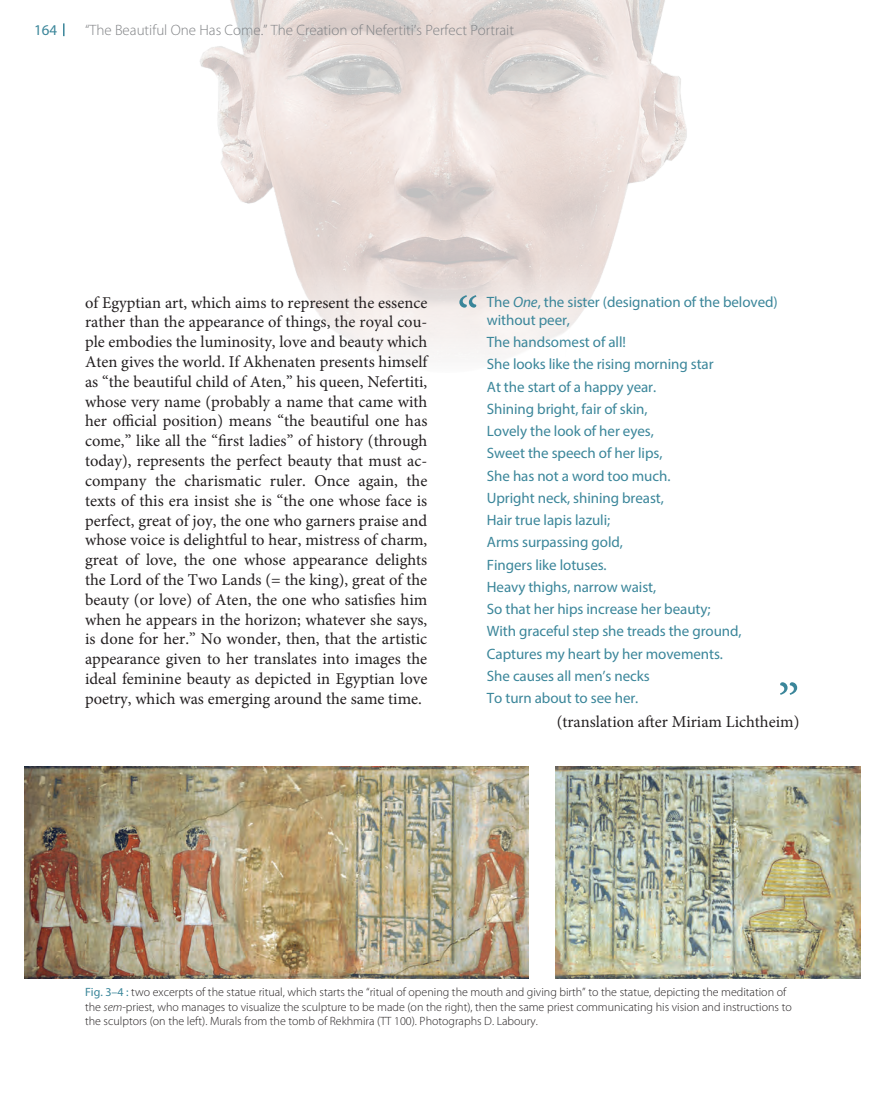
<style>
.page{position:relative;width:893px;height:1106px;background:#fff}
.page>*{position:absolute;margin:0;border:0;box-sizing:border-box;transform-origin:0 0}
.t1{font:54px "Minion Pro";color:#3b869a}
.t2{font:16.5px/19.8px "Minion Pro";letter-spacing:.075em;color:#231f20}
.t3{font:15px/22.2px "Myriad Pro";letter-spacing:-.005em;color:#3b869a}
.t4{font:300 15px "Myriad Pro";color:#808285}
.t5{font:15px "Myriad Pro";color:#3b869a}
.t6{font:300 12px/14.4px "Myriad Pro";color:#231f20}
.s1{font-style:italic}
.s2{font-weight:400;color:#3b869a}
</style>
<div class="page">
<img style="left:555px;top:766px;width:305px;height:212px">
<img style="left:24px;top:766px;width:505px;height:212px">
<img style="left:63px;top:0;width:624px;height:355px">
<svg style="left:63px;top:23px;width:2px;height:13px"></svg>
<p class="t5" style="left:34px;top:20px;width:25px">164</p>
<p class="t4" style="left:85px;top:21px;width:430px">“The Beautiful One Has Come.” The Creation of Nefertiti’s Perfect Portrait</p>
<h1 class="t1" style="left:457px;top:280px;width:23px">“</h1>
<p class="t2" style="left:85px;top:292px;width:345px">of Egyptian art, which aims to represent the essence rather than the appearance of things, the royal cou&shy;ple embodies the luminosity, love and beauty which Aten gives the world. If Akhenaten presents himself as “the beautiful child of Aten,” his queen, Nefertiti, whose very name (probably a name that came with her official position) means “the beautiful one has come,” like all the “first ladies” of history (through today), represents the perfect beauty that must ac&shy;company the charismatic ruler. Once again, the texts of this era insist she is “the one whose face is perfect, great of joy, the one who garners praise and whose voice is delightful to hear, mistress of charm, great of love, the one whose appearance delights the Lord of the Two Lands (= the king), great of the beauty (or love) of Aten, the one who satisfies him when he appears in the horizon; whatever she says, is done for her.” No wonder, then, that the artistic appearance given to her translates into images the ideal feminine beauty as depicted in Egyptian love poetry, which was emerging around the same time.</p>
<p class="t3" style="left:487px;top:292px;width:292px;line-height:18px">The <span class="s1">One</span>, the sister (designation of the beloved) without peer,</p>
<p class="t3" style="left:487px;top:331px;width:256px">The handsomest of all!<br>She looks like the rising morning star<br>At the start of a happy year.<br>Shining bright, fair of skin,<br>Lovely the look of her eyes,<br>Sweet the speech of her lips,<br>She has not a word too much.<br>Upright neck, shining breast,<br>Hair true lapis lazuli;<br>Arms surpassing gold,<br>Fingers like lotuses.<br>Heavy thighs, narrow waist,<br>So that her hips increase her beauty;<br>With graceful step she treads the ground,<br>Captures my heart by her movements.<br>She causes all men’s necks<br>To turn about to see her.</p>
<p class="t2" style="left:557px;top:712px;width:244px">(translation after Miriam Lichtheim)</p>
<h1 class="t1" style="left:778px;top:667px;width:23px">”</h1>
<p class="t6" style="left:85px;top:985px;width:708px"><span class="s2">Fig. 3–4 :</span> two excerpts of the statue ritual, which starts the “ritual of opening the mouth and giving birth” to the statue, depicting the meditation of the <span class="s1">sem</span>-priest, who manages to visualize the sculpture to be made (on the right), then the same priest communicating his vision and instructions to the sculptors (on the left). Murals from the tomb of Rekhmira (TT 100). Photographs D. Laboury.</p>
</div>
